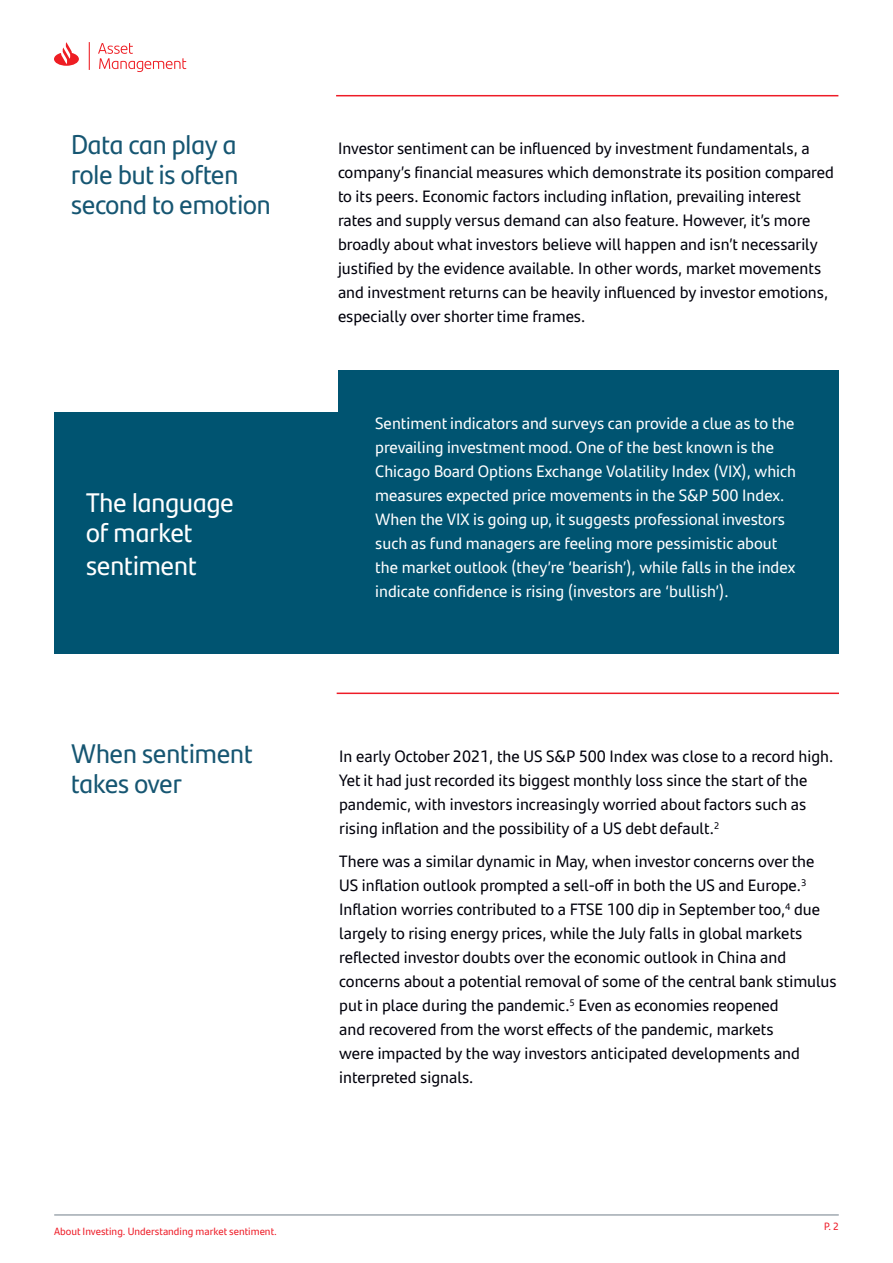
<style>
.page{position:relative;width:893px;height:1263px;background:#fff}
.page>*{position:absolute;margin:0;border:0;box-sizing:border-box;transform-origin:0 0}
.t1{font:27px/30px "Santander Headline";color:#165672}
.t2{font:27px/30px "Santander Headline";color:#fff}
.t3{font:16.5px/24px "Santander Text";color:#00000b}
.t4{font:16.5px/24px "Santander Text";color:#fff}
.t5{font:10.5px "Santander Text";color:#ee1c27}
.t6{font:10.5px "Santander Headline";color:#ee1c28}
</style>
<div class="page">
<hr style="left:54px;top:1215px;width:785px;height:1px;background:#727f8a">
<svg style="left:54px;top:42px;width:132px;height:30px"></svg>
<div style="left:54px;top:371px;width:785px;height:283px;background:#005471"></div>
<div style="left:50px;top:352px;width:288px;height:60px;background:#fff"></div>
<hr style="left:337px;top:692px;width:502px;height:2px;background:#ee1c27">
<hr style="left:336px;top:95px;width:502px;height:1px;background:#ee1c27">
<h1 class="t1" style="left:71px;top:128px;width:201px">Data can play a role but is often second to emotion</h1>
<p class="t3" style="left:338px;top:135px;width:497px">Investor sentiment can be influenced by investment fundamentals, a company’s financial measures which demonstrate its position compared to its peers. Economic factors including inflation, prevailing interest rates and supply versus demand can also feature. However, it’s more broadly about what investors believe will happen and isn’t necessarily justified by the evidence available. In other words, market movements and investment returns can be heavily influenced by investor emotions, especially over shorter time frames.</p>
<h1 class="t2" style="left:86px;top:486px;width:149px">The language of market</h1>
<h1 class="t2" style="left:86px;top:549px;width:112px">sentiment</h1>
<h1 class="t1" style="left:71px;top:737px;width:183px">When sentiment takes over</h1>
<p class="t5" style="left:54px;top:1223px;width:224px">About Investing. Understanding market sentiment.</p>
<p class="t4" style="left:375px;top:411px;width:422px">Sentiment indicators and surveys can provide a clue as to the prevailing investment mood. One of the best known is the Chicago Board Options Exchange Volatility Index (VIX), which measures expected price movements in the S&amp;P 500 Index.<br>When the VIX is going up, it suggests professional investors such as fund managers are feeling more pessimistic about the market outlook (they’re ‘bearish’), while falls in the index indicate confidence is rising (investors are ‘bullish’).</p>
<p class="t3" style="left:339px;top:744px;width:495px">In early October 2021, the US S&amp;P 500 Index was close to a record high.<br>Yet it had just recorded its biggest monthly loss since the start of the pandemic, with investors increasingly worried about factors such as rising inflation and the possibility of a US debt default.<sup>2</sup></p>
<p class="t3" style="left:339px;top:849px;width:499px">There was a similar dynamic in May, when investor concerns over the US inflation outlook prompted a sell-off in both the US and Europe.<sup>3<br></sup>Inflation worries contributed to a FTSE 100 dip in September too,<sup>4</sup> due largely to rising energy prices, while the July falls in global markets reflected investor doubts over the economic outlook in China and concerns about a potential removal of some of the central bank stimulus put in place during the pandemic.<sup>5</sup> Even as economies reopened<br>and recovered from the worst effects of the pandemic, markets<br>were impacted by the way investors anticipated developments and interpreted signals.</p>
<p class="t6" style="left:824px;top:1218px;width:16px">P. 2</p>
</div>
